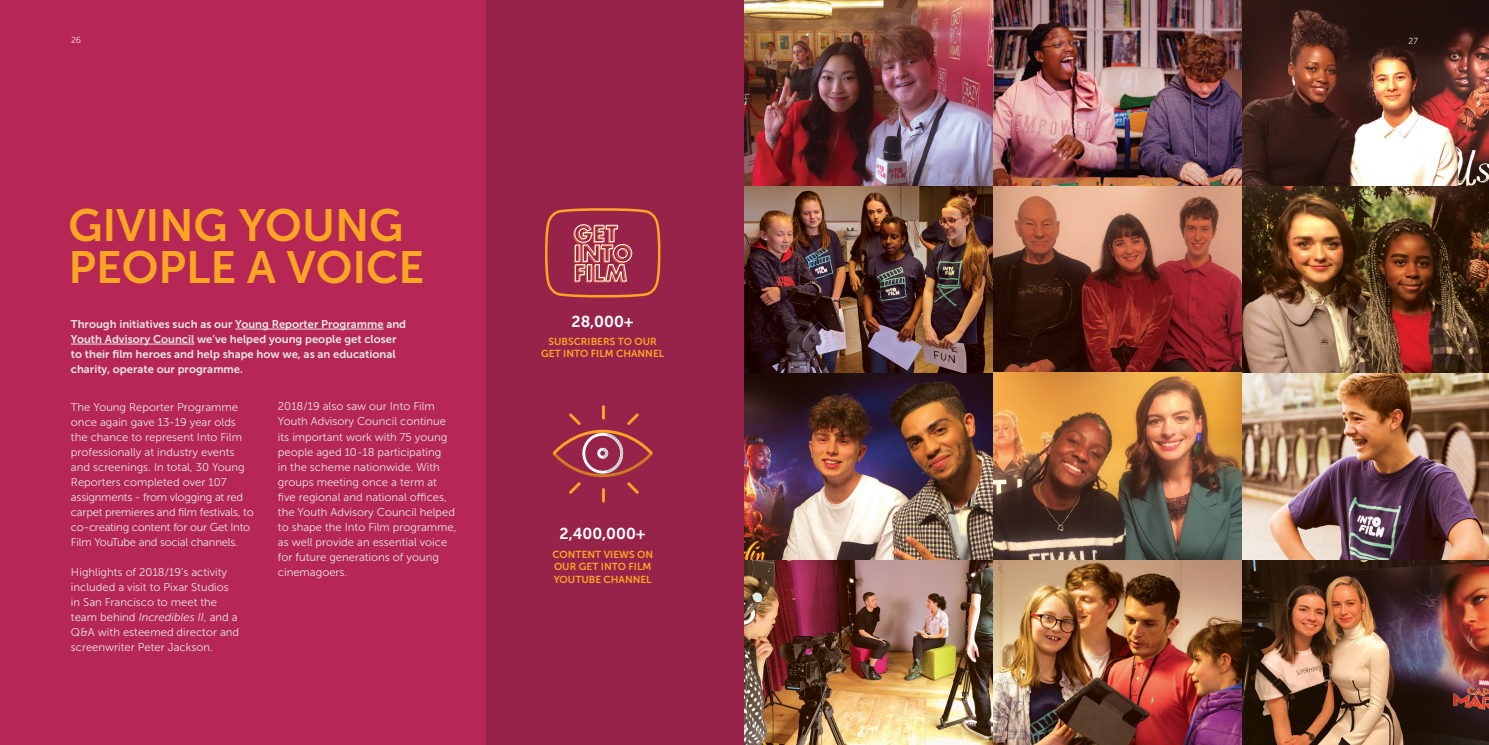
<style>
.page{position:relative;width:1489px;height:745px;background:#fff}
.page>*{position:absolute;margin:0;border:0;box-sizing:border-box;transform-origin:0 0}
.t1{font:45px/42.5px "Museo Sans 700";color:#faa624}
.t2{font:15.75px "Museo Sans 700";color:#fff}
.t3{font:11.25px/15px "Museo Sans 300";color:#e6e7e8}
.t4{font:11.25px/15px "Museo Sans 700";color:#e6e7e8}
.t5{font:10.12px/12.5px "Museo Sans 700";color:#faa624;text-align:center}
.t6{font:8.75px "Museo Sans 300";color:#e6e7e8}
.s1{font-style:italic}
</style>
<div class="page">
<div style="left:0;top:0;width:1488px;height:744px;background:#b72755"></div>
<img style="left:744px;top:0;width:744px;height:744px">
<div style="left:485px;top:0;width:258px;height:744px;background:#98234a"></div>
<hr style="left:235px;top:328px;width:148px;height:1px;background:#e6e7e8">
<hr style="left:71px;top:343px;width:123px;height:1px;background:#e6e7e8">
<svg style="left:545px;top:208px;width:116px;height:90px"></svg>
<svg style="left:552px;top:406px;width:101px;height:95px"></svg>
<p class="t6" style="left:71px;top:35px;width:12px">26</p>
<p class="t6" style="left:1408px;top:36px;width:11px">27</p>
<h1 class="t1" style="left:68px;top:204px;width:357px">GIVING YOUNG<br>PEOPLE A VOICE</h1>
<p class="t4" style="left:71px;top:316px;width:337px">Through initiatives such as our Young Reporter Programme and Youth Advisory Council we’ve helped young people get closer to their film heroes and help shape how we, as an educational charity, operate our programme.</p>
<p class="t3" style="left:71px;top:399px;width:184px">The Young Reporter Programme once again gave 13-19 year olds the chance to represent Into Film professionally at industry events and screenings. In total, 30 Young Reporters completed over 107 assignments - from vlogging at red carpet premieres and film festivals, to co-creating content for our Get Into Film YouTube and social channels.</p>
<p class="t3" style="left:71px;top:564px;width:170px">Highlights of 2018/19’s activity included a visit to Pixar Studios in San Francisco to meet the team behind <span class="s1">Incredibles II</span>, and a<br>Q&amp;A with esteemed director and screenwriter Peter Jackson.</p>
<p class="t3" style="left:278px;top:399px;width:180px">2018/19 also saw our Into Film<br>Youth Advisory Council continue its important work with 75 young people aged 10-18 participating<br>in the scheme nationwide. With groups meeting once a term at five regional and national offices, the Youth Advisory Council helped to shape the Into Film programme, as well provide an essential voice for future generations of young cinemagoers.</p>
<h2 class="t2" style="left:571px;top:312px;width:64px">28,000+</h2>
<p class="t5" style="left:541px;top:335px;width:125px">SUBSCRIBERS TO OUR<br>GET INTO FILM CHANNEL</p>
<h2 class="t2" style="left:559px;top:524px;width:88px">2,400,000+</h2>
<p class="t5" style="left:552px;top:547px;width:102px;text-align:left">CONTENT VIEWS ON<br>OUR GET INTO FILM<br>YOUTUBE CHANNEL</p>
</div>
